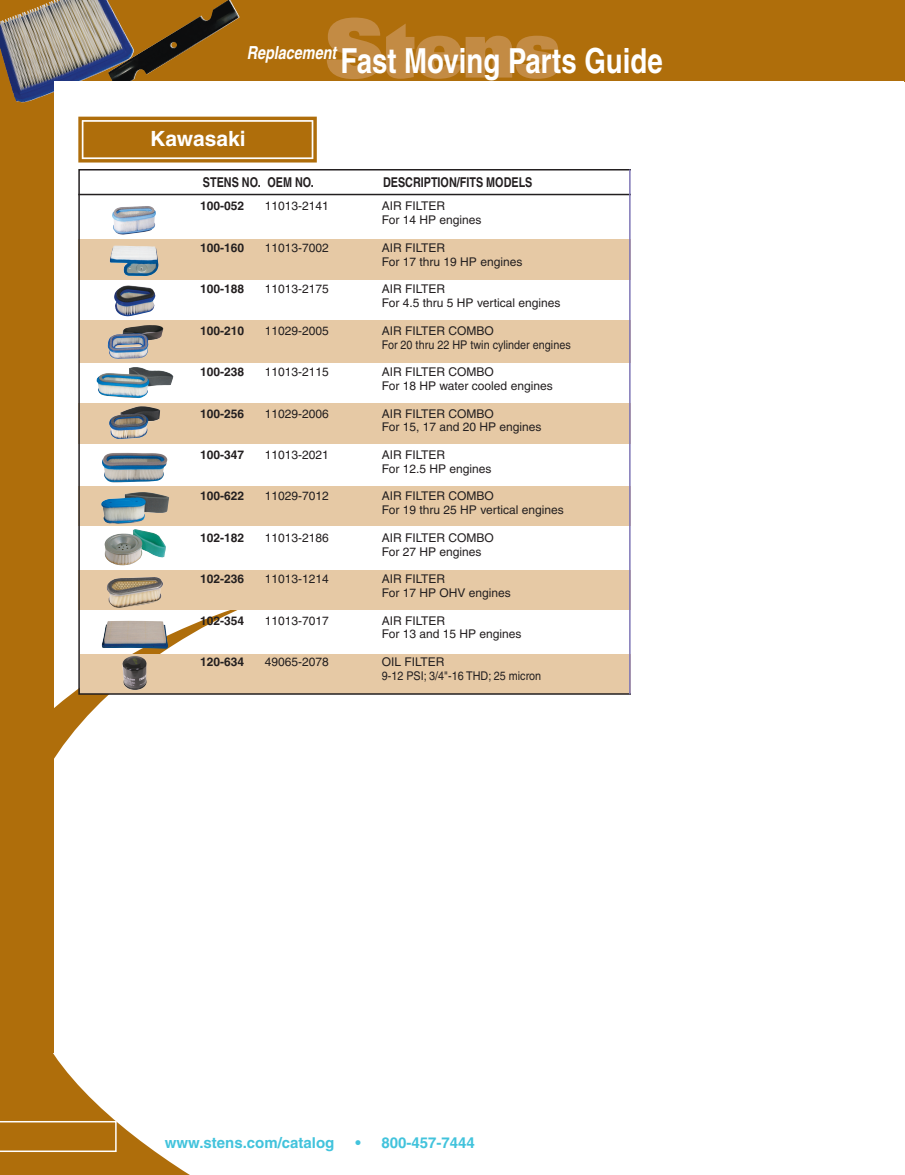
<style>
.page{position:relative;width:905px;height:1175px;background:#fff}
.page>*{position:absolute;margin:0;border:0;box-sizing:border-box;transform-origin:0 0}
.Headlines{font:700 34.5px "Helvetica";color:#fff;scale:.8 1}
.t1{font:700 21px "Helvetica";color:#fff}
.Price{font:700 15px "Helvetica";color:#42c3dc}
.t2{font:700 13.5px "Helvetica";color:#231f20;scale:.8 1}
.t3{font:12px "Helvetica";color:#231f20}
.t4{font:700 12px "Helvetica";color:#231f20}
.t5{font:12px "Helvetica";color:#231f20;scale:.9 1}
</style>
<div class="page">
<div style="left:0;top:19px;width:54px;height:1033px;background:#af6e0b"></div>
<div style="left:0;top:0;width:904px;height:81px;background:#af6e0b"></div>
<svg style="left:327px;top:18px;width:232px;height:61px"></svg>
<img style="left:0;top:0;width:108px;height:102px">
<img style="left:108px;top:0;width:131px;height:81px">
<div style="left:54px;top:81px;width:849px;height:1093px;background:#fff"></div>
<svg style="left:0;top:609px;width:366px;height:565px"></svg>
<svg style="left:0;top:1120px;width:117px;height:32px;background:#b9812b"></svg>
<div style="left:75px;top:1126px;width:38px;height:22px;background:#af6e0b"></div>
<div style="left:80px;top:654px;width:727px;height:39px;background:#e6c9a5"></div>
<div style="left:78px;top:570px;width:729px;height:39px;background:#e6c9a5"></div>
<div style="left:78px;top:487px;width:729px;height:39px;background:#e6c9a5"></div>
<div style="left:78px;top:403px;width:729px;height:41px;background:#e6c9a5"></div>
<div style="left:80px;top:321px;width:727px;height:42px;background:#e6c9a5"></div>
<div style="left:78px;top:239px;width:729px;height:40px;background:#e6c9a5"></div>
<hr style="left:78px;top:194px;width:729px;height:1px;background:#231f20">
<hr style="left:629px;top:169px;width:1px;height:525px;background:#7f76b7">
<svg style="left:78px;top:116px;width:239px;height:47px;background:#bb8430"></svg>
<div style="left:83px;top:122px;width:228px;height:35px;border:2px solid #af6e0b"></div>
<div style="left:87px;top:125px;width:221px;height:29px;border:3px solid #af6e0b"></div>
<img style="left:112px;top:206px;width:44px;height:29px">
<img style="left:110px;top:246px;width:48px;height:30px">
<img style="left:114px;top:285px;width:41px;height:31px">
<img style="left:108px;top:325px;width:55px;height:34px">
<img style="left:96px;top:367px;width:77px;height:31px">
<img style="left:109px;top:406px;width:51px;height:33px">
<img style="left:102px;top:453px;width:65px;height:29px">
<img style="left:101px;top:492px;width:68px;height:32px">
<img style="left:105px;top:529px;width:61px;height:36px">
<img style="left:107px;top:577px;width:56px;height:31px">
<img style="left:102px;top:621px;width:66px;height:27px">
<img style="left:122px;top:656px;width:25px;height:34px">
<div style="left:631px;top:107px;width:186px;height:902px;background:#fff"></div>
<p class="Headlines" style="left:247px;top:39px;width:521px"><sup>Replacement</sup> Fast Moving Parts Guide</p>
<p class="t1" style="left:150px;top:126px;width:97px">Kawasaki</p>
<p class="t2" style="left:203px;top:174px;width:140px">STENS NO. OEM NO.</p>
<p class="t2" style="left:383px;top:174px;width:188px">DESCRIPTION/FITS MODELS</p>
<p class="t4" style="left:200px;top:199px;width:46px">100-052</p>
<p class="t3" style="left:265px;top:199px;width:66px">11013-2141</p>
<p class="t3" style="left:382px;top:199px;width:65px">AIR FILTER</p>
<p class="t3" style="left:382px;top:213px;width:101px">For 14 HP engines</p>
<p class="t4" style="left:200px;top:240px;width:46px">100-160</p>
<p class="t3" style="left:265px;top:241px;width:66px">11013-7002</p>
<p class="t3" style="left:382px;top:241px;width:65px">AIR FILTER</p>
<p class="t3" style="left:382px;top:254px;width:142px">For 17 thru 19 HP engines</p>
<p class="t4" style="left:200px;top:282px;width:46px">100-188</p>
<p class="t3" style="left:265px;top:282px;width:66px">11013-2175</p>
<p class="t3" style="left:382px;top:282px;width:65px">AIR FILTER</p>
<p class="t3" style="left:382px;top:296px;width:180px">For 4.5 thru 5 HP vertical engines</p>
<p class="t4" style="left:200px;top:323px;width:46px">100-210</p>
<p class="t3" style="left:265px;top:323px;width:66px">11029-2005</p>
<p class="t3" style="left:382px;top:323px;width:114px">AIR FILTER COMBO</p>
<p class="t5" style="left:382px;top:337px;width:211px">For 20 thru 22 HP twin cylinder engines</p>
<p class="t4" style="left:200px;top:364px;width:46px">100-238</p>
<p class="t3" style="left:265px;top:365px;width:66px">11013-2115</p>
<p class="t3" style="left:382px;top:365px;width:114px">AIR FILTER COMBO</p>
<p class="t3" style="left:382px;top:379px;width:172px">For 18 HP water cooled engines</p>
<p class="t4" style="left:200px;top:406px;width:46px">100-256</p>
<p class="t3" style="left:265px;top:406px;width:66px">11029-2006</p>
<p class="t3" style="left:382px;top:406px;width:114px">AIR FILTER COMBO</p>
<p class="t3" style="left:382px;top:420px;width:161px">For 15, 17 and 20 HP engines</p>
<p class="t4" style="left:200px;top:447px;width:46px">100-347</p>
<p class="t3" style="left:265px;top:448px;width:66px">11013-2021</p>
<p class="t3" style="left:382px;top:448px;width:65px">AIR FILTER</p>
<p class="t3" style="left:382px;top:461px;width:111px">For 12.5 HP engines</p>
<p class="t4" style="left:200px;top:489px;width:46px">100-622</p>
<p class="t3" style="left:265px;top:489px;width:66px">11029-7012</p>
<p class="t3" style="left:382px;top:489px;width:114px">AIR FILTER COMBO</p>
<p class="t3" style="left:382px;top:503px;width:184px">For 19 thru 25 HP vertical engines</p>
<p class="t4" style="left:200px;top:530px;width:46px">102-182</p>
<p class="t3" style="left:265px;top:530px;width:66px">11013-2186</p>
<p class="t3" style="left:382px;top:530px;width:114px">AIR FILTER COMBO</p>
<p class="t3" style="left:382px;top:544px;width:101px">For 27 HP engines</p>
<p class="t4" style="left:200px;top:571px;width:46px">102-236</p>
<p class="t3" style="left:265px;top:572px;width:66px">11013-1214</p>
<p class="t3" style="left:382px;top:572px;width:65px">AIR FILTER</p>
<p class="t3" style="left:382px;top:586px;width:131px">For 17 HP OHV engines</p>
<p class="t4" style="left:200px;top:613px;width:46px">102-354</p>
<p class="t3" style="left:265px;top:613px;width:66px">11013-7017</p>
<p class="t3" style="left:382px;top:613px;width:65px">AIR FILTER</p>
<p class="t3" style="left:382px;top:627px;width:141px">For 13 and 15 HP engines</p>
<p class="t4" style="left:200px;top:654px;width:46px">120-634</p>
<p class="t3" style="left:265px;top:655px;width:66px">49065-2078</p>
<p class="t3" style="left:382px;top:655px;width:64px">OIL FILTER</p>
<p class="t5" style="left:382px;top:668px;width:179px">9-12 PSI; 3/4"-16 THD; 25 micron</p>
<p class="Price" style="left:165px;top:1133px;width:171px">www.stens.com/catalog</p>
<p class="Price" style="left:355px;top:1133px;width:121px">• 800-457-7444</p>
</div>
